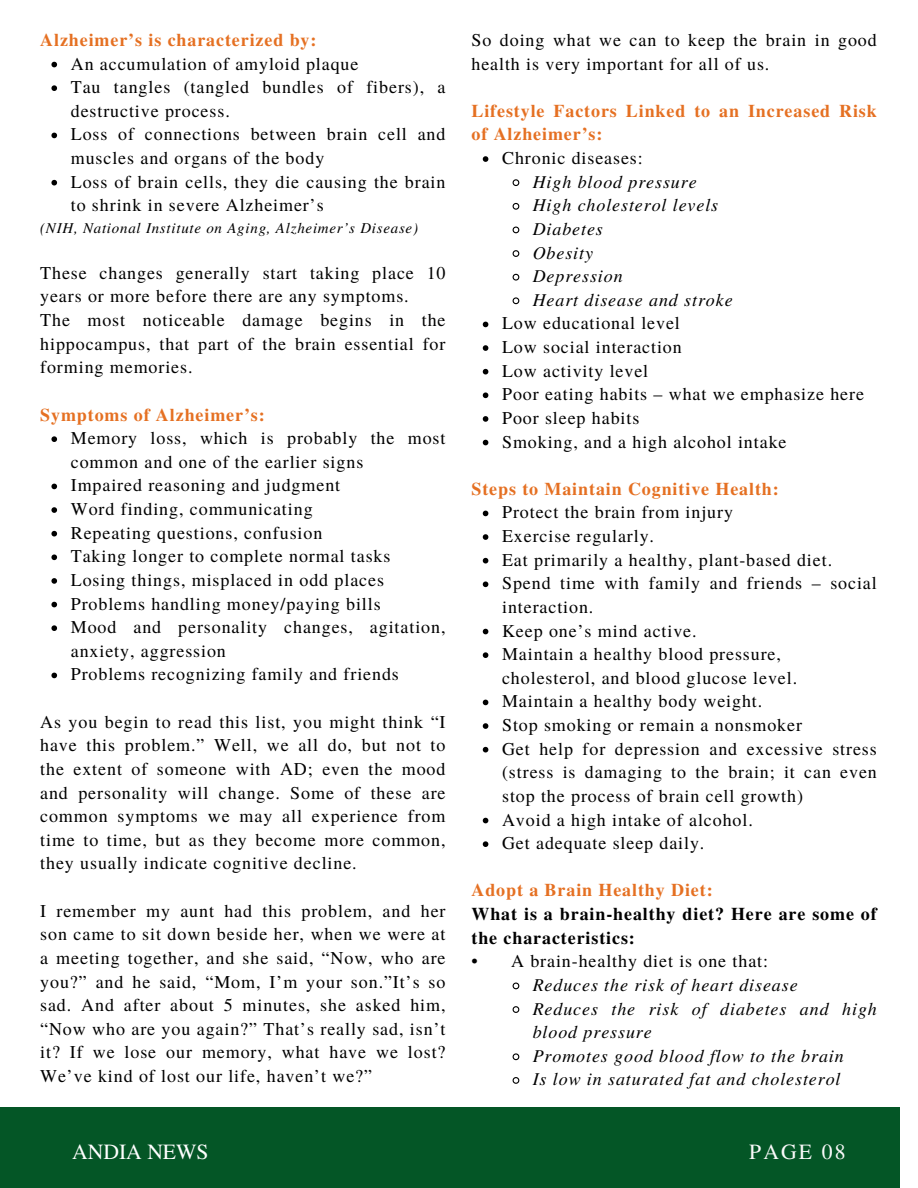
<style>
.page{position:relative;width:918px;height:1188px;background:#fff}
.page>*{position:absolute;margin:0;border:0;box-sizing:border-box;transform-origin:0 0}
.t1{font:21.6px "Te X Gyre Termes";color:#fff}
.t2{font:21.6px "Te X Gyre Termes";letter-spacing:.1em;color:#fafafa}
.t3{font:18px/23.7px "Te X Gyre Termes";letter-spacing:.05em;color:#000}
.t4{font:italic 18px/23.7px "Te X Gyre Termes";letter-spacing:.05em;color:#000}
.t5{font:700 18px/23.7px "Te X Gyre Termes";letter-spacing:.05em;color:#e57022}
.t6{font:700 18px/23.7px "Te X Gyre Termes";letter-spacing:.05em;color:#000}
.t7{font:italic 15px "Te X Gyre Termes";letter-spacing:.05em;color:#000}
</style>
<div class="page">
<svg style="left:483px;top:156px;width:5px;height:6px"></svg>
<svg style="left:512px;top:179px;width:8px;height:7px"></svg>
<svg style="left:512px;top:202px;width:8px;height:8px"></svg>
<svg style="left:512px;top:226px;width:8px;height:8px"></svg>
<svg style="left:512px;top:250px;width:8px;height:7px"></svg>
<svg style="left:512px;top:273px;width:8px;height:8px"></svg>
<svg style="left:512px;top:297px;width:8px;height:8px"></svg>
<svg style="left:483px;top:322px;width:5px;height:5px"></svg>
<svg style="left:483px;top:345px;width:5px;height:6px"></svg>
<svg style="left:483px;top:369px;width:5px;height:5px"></svg>
<svg style="left:483px;top:392px;width:5px;height:6px"></svg>
<svg style="left:483px;top:416px;width:5px;height:6px"></svg>
<svg style="left:483px;top:440px;width:5px;height:5px"></svg>
<svg style="left:483px;top:511px;width:5px;height:5px"></svg>
<svg style="left:483px;top:534px;width:5px;height:6px"></svg>
<svg style="left:483px;top:558px;width:5px;height:5px"></svg>
<svg style="left:483px;top:581px;width:5px;height:6px"></svg>
<svg style="left:483px;top:629px;width:5px;height:5px"></svg>
<svg style="left:483px;top:652px;width:5px;height:6px"></svg>
<svg style="left:483px;top:700px;width:5px;height:5px"></svg>
<svg style="left:483px;top:723px;width:5px;height:6px"></svg>
<svg style="left:483px;top:747px;width:5px;height:5px"></svg>
<svg style="left:483px;top:818px;width:5px;height:5px"></svg>
<svg style="left:483px;top:841px;width:5px;height:6px"></svg>
<svg style="left:512px;top:982px;width:8px;height:8px"></svg>
<svg style="left:512px;top:1006px;width:8px;height:7px"></svg>
<svg style="left:512px;top:1053px;width:8px;height:8px"></svg>
<svg style="left:512px;top:1077px;width:8px;height:7px"></svg>
<svg style="left:51px;top:62px;width:6px;height:5px"></svg>
<svg style="left:51px;top:85px;width:6px;height:6px"></svg>
<svg style="left:51px;top:133px;width:6px;height:5px"></svg>
<svg style="left:51px;top:180px;width:6px;height:5px"></svg>
<svg style="left:51px;top:436px;width:6px;height:6px"></svg>
<svg style="left:51px;top:484px;width:6px;height:5px"></svg>
<svg style="left:51px;top:507px;width:6px;height:6px"></svg>
<svg style="left:51px;top:531px;width:6px;height:5px"></svg>
<svg style="left:51px;top:554px;width:6px;height:6px"></svg>
<svg style="left:51px;top:578px;width:6px;height:6px"></svg>
<svg style="left:51px;top:602px;width:6px;height:5px"></svg>
<svg style="left:51px;top:625px;width:6px;height:6px"></svg>
<svg style="left:51px;top:673px;width:6px;height:5px"></svg>
<div style="left:0;top:1107px;width:900px;height:81px;background:#045626"></div>
<p class="t5" style="left:40px;top:27px;width:278px">Alzheimer’s is characterized by:</p>
<p class="t3" style="left:71px;top:51px;width:289px">An accumulation of amyloid plaque</p>
<p class="t3" style="left:71px;top:74px;width:376px">Tau tangles (tangled bundles of fibers), a destructive process.</p>
<p class="t3" style="left:71px;top:122px;width:376px">Loss of connections between brain cell and muscles and organs of the body</p>
<p class="t3" style="left:71px;top:169px;width:376px">Loss of brain cells, they die causing the brain to shrink in severe Alzheimer’s</p>
<p class="t7" style="left:40px;top:217px;width:379px">(NIH, National Institute on Aging, Alzheimer’s Disease)</p>
<p class="t3" style="left:40px;top:260px;width:407px">These changes generally start taking place 10 years or more before there are any symptoms.</p>
<p class="t3" style="left:40px;top:307px;width:407px;text-align:justify">The most noticeable damage begins in the hippocampus, that part of the brain essential for forming memories.</p>
<p class="t5" style="left:40px;top:402px;width:226px">Symptoms of Alzheimer’s:</p>
<p class="t3" style="left:71px;top:425px;width:376px">Memory loss, which is probably the most common and one of the earlier signs</p>
<p class="t3" style="left:71px;top:473px;width:271px">Impaired reasoning and judgment</p>
<p class="t3" style="left:71px;top:496px;width:243px">Word finding, communicating</p>
<p class="t3" style="left:71px;top:520px;width:253px">Repeating questions, confusion</p>
<p class="t3" style="left:71px;top:544px;width:321px">Taking longer to complete normal tasks</p>
<p class="t3" style="left:71px;top:567px;width:315px">Losing things, misplaced in odd places</p>
<p class="t3" style="left:71px;top:591px;width:312px">Problems handling money/paying bills</p>
<p class="t3" style="left:71px;top:614px;width:376px">Mood and personality changes, agitation, anxiety, aggression</p>
<p class="t3" style="left:71px;top:662px;width:330px">Problems recognizing family and friends</p>
<p class="t3" style="left:40px;top:709px;width:407px;text-align:justify">As you begin to read this list, you might think “I have this problem.” Well, we all do, but not to the extent of someone with AD; even the mood and personality will change. Some of these are common symptoms we may all experience from time to time, but as they become more common, they usually indicate cognitive decline.</p>
<p class="t3" style="left:40px;top:898px;width:407px;text-align:justify">I remember my aunt had this problem, and her son came to sit down beside her, when we were at a meeting together, and she said, “Now, who are you?” and he said, “Mom, I’m your son.”It’s so sad. And after about 5 minutes, she asked him, “Now who are you again?” That’s really sad, isn’t it? If we lose our memory, what have we lost?<br>We’ve kind of lost our life, haven’t we?”</p>
<p class="t3" style="left:472px;top:27px;width:407px">So doing what we can to keep the brain in good health is very important for all of us.</p>
<p class="t5" style="left:472px;top:98px;width:407px">Lifestyle Factors Linked to an Increased Risk of Alzheimer’s:</p>
<p class="t3" style="left:502px;top:145px;width:142px">Chronic diseases:</p>
<p class="t4" style="left:533px;top:169px;width:166px">High blood pressure</p>
<p class="t4" style="left:533px;top:192px;width:187px">High cholesterol levels</p>
<p class="t4" style="left:533px;top:216px;width:72px">Diabetes</p>
<p class="t4" style="left:533px;top:240px;width:62px">Obesity</p>
<p class="t4" style="left:533px;top:263px;width:92px">Depression</p>
<p class="t4" style="left:533px;top:287px;width:202px">Heart disease and stroke</p>
<p class="t3" style="left:502px;top:311px;width:179px">Low educational level</p>
<p class="t3" style="left:502px;top:334px;width:181px">Low social interaction</p>
<p class="t3" style="left:502px;top:358px;width:148px">Low activity level</p>
<p class="t3" style="left:502px;top:382px;width:363px">Poor eating habits – what we emphasize here</p>
<p class="t3" style="left:502px;top:405px;width:139px">Poor sleep habits</p>
<p class="t3" style="left:502px;top:429px;width:286px">Smoking, and a high alcohol intake</p>
<p class="t5" style="left:472px;top:476px;width:309px">Steps to Maintain Cognitive Health:</p>
<p class="t3" style="left:502px;top:500px;width:232px">Protect the brain from injury</p>
<p class="t3" style="left:502px;top:523px;width:154px">Exercise regularly.</p>
<p class="t3" style="left:502px;top:547px;width:332px">Eat primarily a healthy, plant-based diet.</p>
<p class="t3" style="left:502px;top:571px;width:376px">Spend time with family and friends – social interaction.</p>
<p class="t3" style="left:502px;top:618px;width:196px">Keep one’s mind active.</p>
<p class="t3" style="left:502px;top:641px;width:297px">Maintain a healthy blood pressure, cholesterol, and blood glucose level.</p>
<p class="t3" style="left:502px;top:689px;width:262px">Maintain a healthy body weight.</p>
<p class="t3" style="left:502px;top:712px;width:301px">Stop smoking or remain a nonsmoker</p>
<p class="t3" style="left:502px;top:736px;width:376px;text-align:justify">Get help for depression and excessive stress (stress is damaging to the brain; it can even stop the process of brain cell growth)</p>
<p class="t3" style="left:502px;top:807px;width:252px">Avoid a high intake of alcohol.</p>
<p class="t3" style="left:502px;top:830px;width:204px">Get adequate sleep daily.</p>
<p class="t5" style="left:472px;top:878px;width:243px">Adopt a Brain Healthy Diet:</p>
<p class="t6" style="left:472px;top:901px;width:407px">What is a brain-healthy diet? Here are some of the characteristics:</p>
<p class="t3" style="left:472px;top:949px;width:298px">• A brain-healthy diet is one that:</p>
<p class="t4" style="left:533px;top:972px;width:267px">Reduces the risk of heart disease</p>
<p class="t4" style="left:533px;top:996px;width:346px">Reduces the risk of diabetes and high blood pressure</p>
<p class="t4" style="left:533px;top:1043px;width:313px">Promotes good blood flow to the brain</p>
<p class="t4" style="left:533px;top:1066px;width:309px">Is low in saturated fat and cholesterol</p>
<p class="t1" style="left:72px;top:1137px;width:138px">ANDIA NEWS</p>
<p class="t2" style="left:749px;top:1136px;width:98px">PAGE 08</p>
</div>
